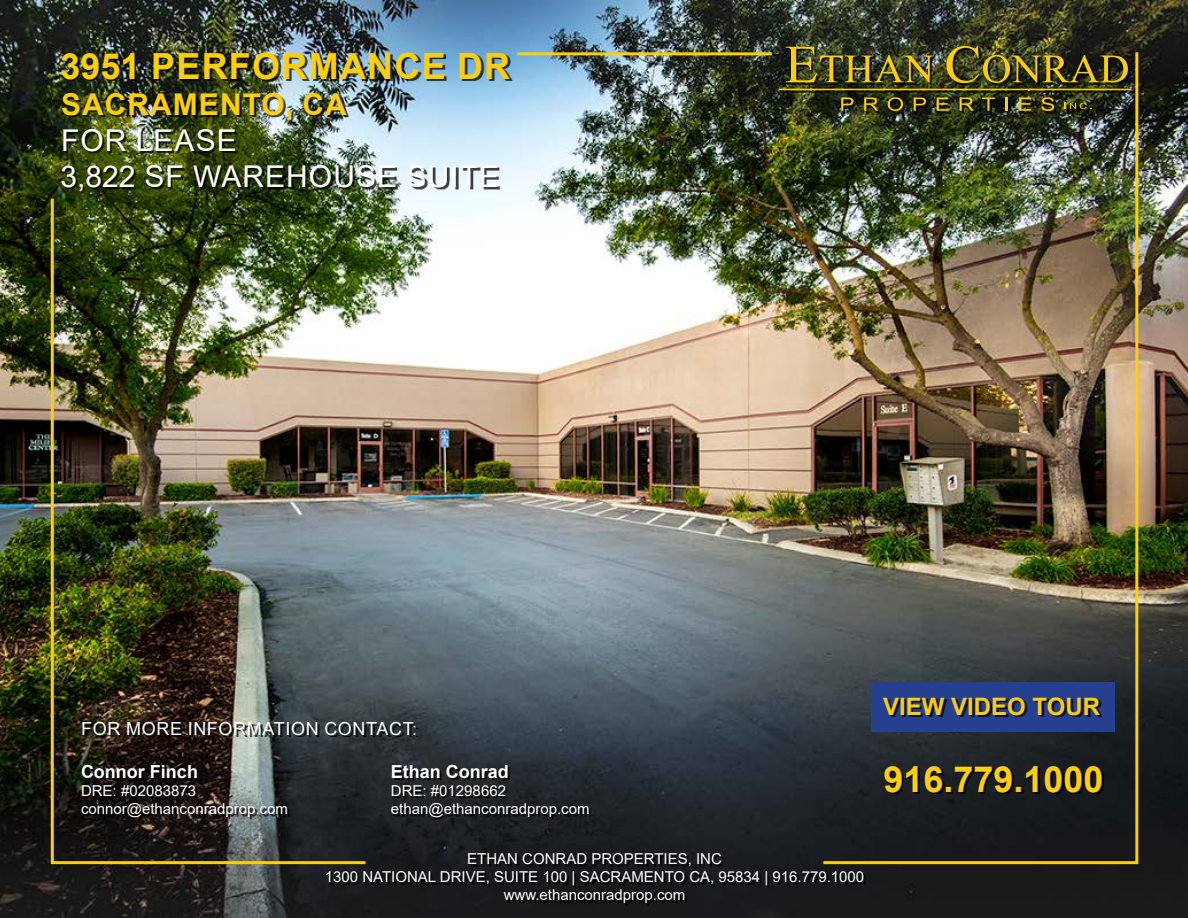
<style>
.page{position:relative;width:1188px;height:918px;background:#fff}
.page>*{position:absolute;margin:0;border:0;box-sizing:border-box;transform-origin:0 0}
.t1{font:700 36px "Arial";letter-spacing:.035em;color:#fcce0b}
.t2{font:700 36px "Arial";color:#fcce0e}
.t3{font:30px/36px "Arial";letter-spacing:.035em;color:#fff}
.t4{font:700 30px "Arial";letter-spacing:.035em;color:#fcce0b}
.t5{font:700 24px "Arial";color:#fdce07}
.t6{font:18px "Arial";letter-spacing:.035em;color:#fff}
.t7{font:700 18px "Arial";color:#fff}
.t8{font:15px/18px "Arial";color:#fff}
</style>
<div class="page">
<img style="left:0;top:0;width:1188px;height:918px">
<div style="left:328px;top:855px;width:538px;height:50px;background:#000;opacity:.75"></div>
<div style="left:393px;top:767px;width:198px;height:52px;background:#000;opacity:.75"></div>
<div style="left:85px;top:724px;width:333px;height:13px;background:#000;opacity:.75"></div>
<div style="left:63px;top:54px;width:450px;height:139px;background:#000;opacity:.75"></div>
<div style="left:781px;top:48px;width:353px;height:65px;background:#000;opacity:.75"></div>
<svg style="left:786px;top:47px;width:148px;height:36px"></svg>
<svg style="left:946px;top:46px;width:182px;height:3px"></svg>
<hr style="left:779px;top:89px;width:353px;height:1px;background:#fdce07">
<img style="left:820px;top:49px;width:320px;height:817px">
<img style="left:49px;top:196px;width:319px;height:670px">
<hr style="left:517px;top:52px;width:255px;height:3px;background:#fcce0b">
<h1 class="t1" style="left:60px;top:41px;width:451px">3951 PERFORMANCE DR</h1>
<h2 class="t4" style="left:61px;top:83px;width:287px">SACRAMENTO, CA</h2>
<h2 class="t3" style="left:60px;top:122px;width:440px">FOR LEASE<br>3,822 SF WAREHOUSE SUITE</h2>
<p class="t6" style="left:81px;top:716px;width:337px">FOR MORE INFORMATION CONTACT:</p>
<p class="t7" style="left:81px;top:759px;width:118px">Connor Finch</p>
<p class="t8" style="left:81px;top:782px;width:208px">DRE: #02083873 connor@ethanconradprop.com</p>
<p class="t7" style="left:391px;top:759px;width:120px">Ethan Conrad</p>
<p class="t8" style="left:391px;top:782px;width:200px">DRE: #01298662 ethan@ethanconradprop.com</p>
<p class="t8" style="left:325px;top:849px;width:541px;text-align:center">ETHAN CONRAD PROPERTIES, INC<br>1300 NATIONAL DRIVE, SUITE 100 | SACRAMENTO CA, 95834 | 916.779.1000 www.ethanconradprop.com</p>
<h3 class="t5" style="left:883px;top:689px;width:218px">VIEW VIDEO TOUR</h3>
<h1 class="t2" style="left:883px;top:753px;width:222px">916.779.1000</h1>
</div>
